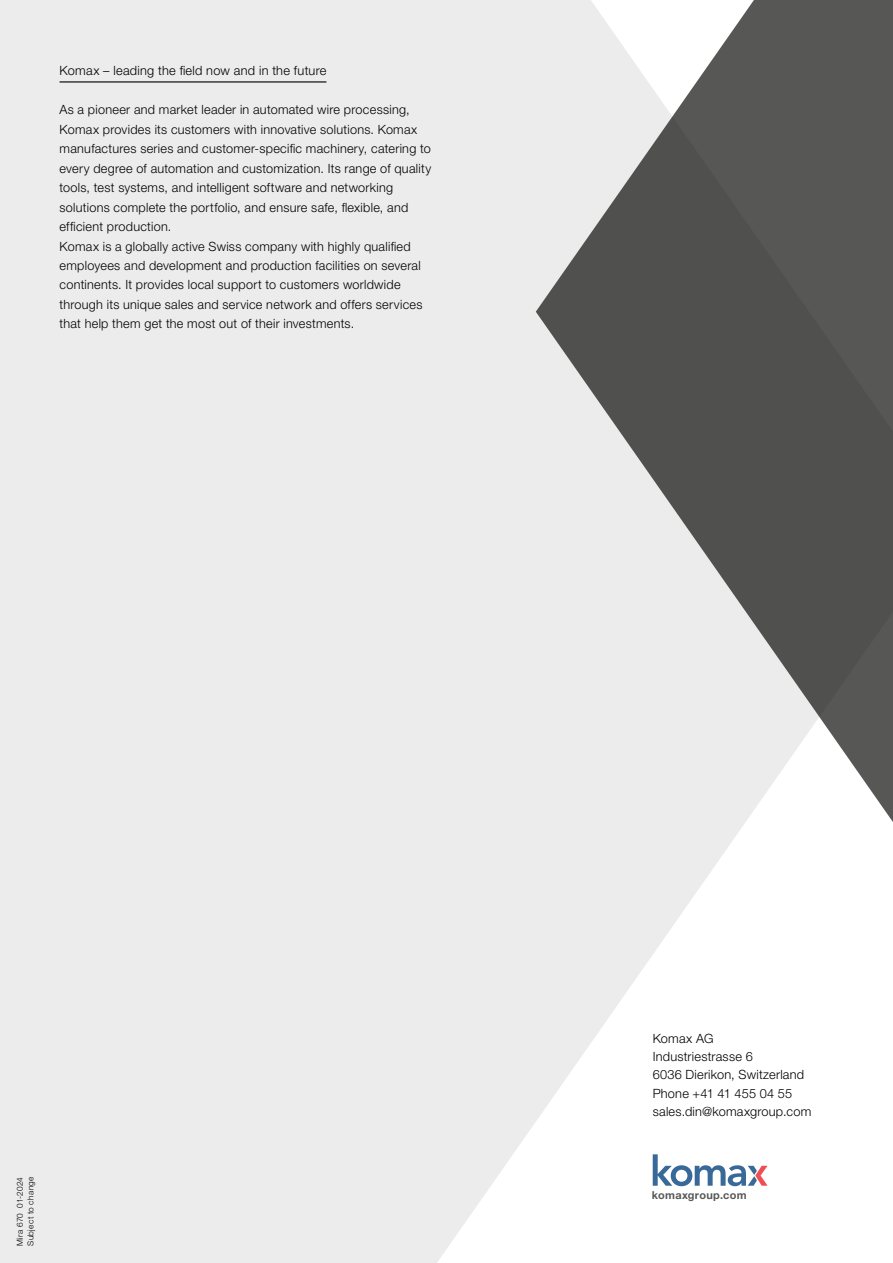
<style>
.page{position:relative;width:893px;height:1263px;background:#edeced}
.page>*{position:absolute;margin:0;border:0;box-sizing:border-box;transform-origin:0 0}
.t1{font:300 12.75px/19.5px "Helvetica Neue LT Pro";letter-spacing:.02em;color:#000}
.t2{font:700 10.95px "Helvetica Neue LT Pro";letter-spacing:.025em;color:#575756}
.t3{font:300 8.25px/10.5px "Helvetica Neue LT Std";letter-spacing:.04em;color:#000}
</style>
<div class="page">
<svg style="left:437px;top:864px;width:456px;height:399px;fill:#fff"></svg>
<svg style="left:536px;top:0;width:357px;height:864px;fill:#575756"></svg>
<svg style="left:653px;top:1154px;width:114px;height:32px;background:#bdc8d8"></svg>
<hr style="left:60px;top:81px;width:266px;height:2px;background:#000">
<p class="t1" style="left:60px;top:60px;width:269px">Komax – leading the field now and in the future</p>
<p class="t1" style="left:60px;top:99px;width:373px">As a pioneer and market leader in automated wire processing, Komax provides its customers with innovative solutions. Komax manufactures series and customer-specific machinery, catering to every degree of automation and customization. Its range of quality tools, test systems, and intelligent software and networking solutions complete the portfolio, and ensure safe, flexible, and efficient production.<br>Komax is a globally active Swiss company with highly qualified employees and development and production facilities on several continents. It provides local support to customers worldwide through its unique sales and service network and offers services that help them get the most out of their investments.</p>
<p class="t3" style="left:15px;top:1246px;width:71px;rotate:-90deg">Mira 670 01-2024<br>Subject to change</p>
<p class="t1" style="left:653px;top:1030px;width:160px;line-height:18px">Komax AG<br>Industriestrasse 6<br>6036 Dierikon, Switzerland<br>Phone +41 41 455 04 55 sales.din@komaxgroup.com</p>
<p class="t2" style="left:652px;top:1188px;width:96px">komaxgroup.com</p>
</div>
